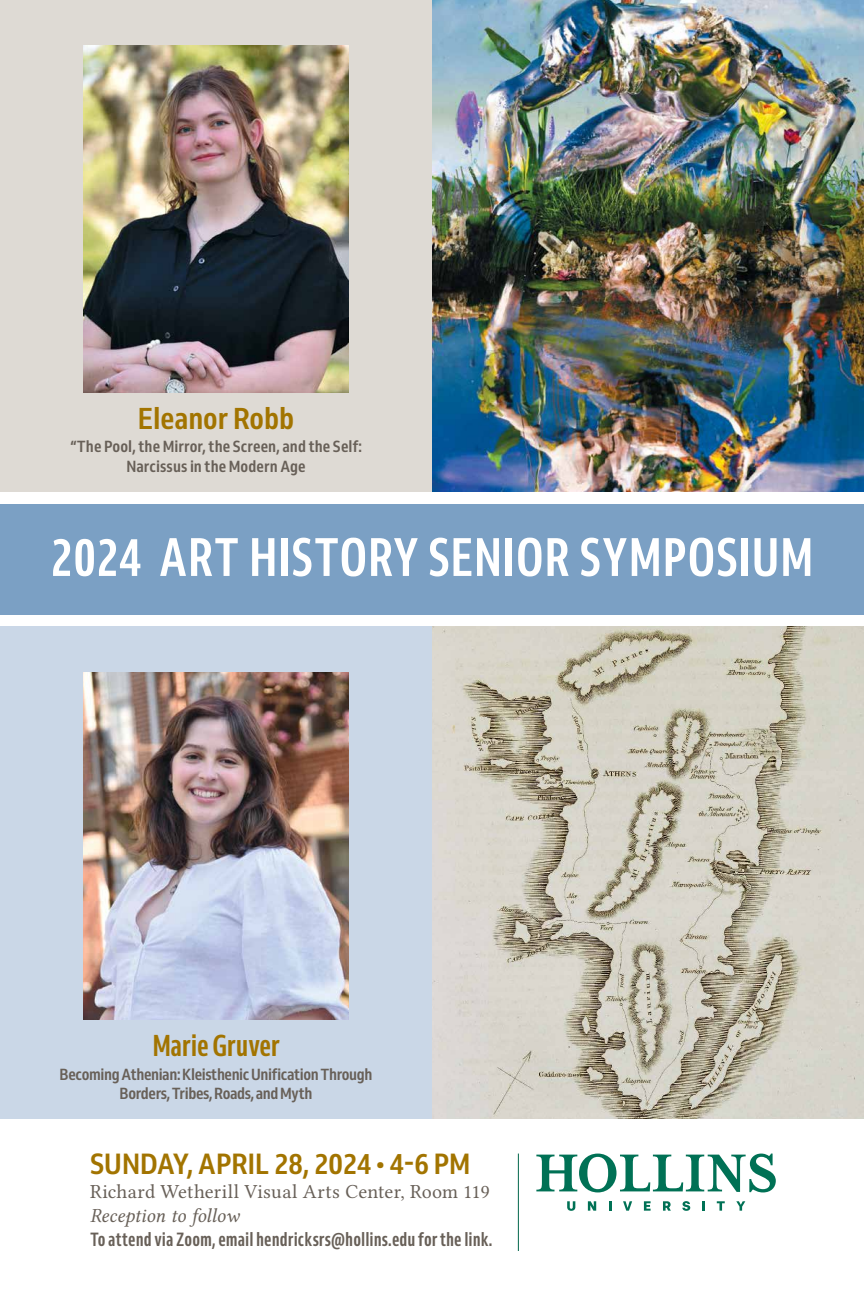
<style>
.page{position:relative;width:864px;height:1296px;background:#fff}
.page>*{position:absolute;margin:0;border:0;box-sizing:border-box;transform-origin:0 0}
.t1{font:700 condensed 54px "Venn";letter-spacing:.015em;color:#fff}
.t2{font:700 30px "Venn Semi Cd";color:#a27400}
.t3{font:700 condensed 30px "Venn";letter-spacing:-.01em;color:#a27400}
.t4{font:700 29px "Venn Semi Cd";color:#a27400}
.t5{font:20px "Lin Libertine O";letter-spacing:.01em;color:#686058}
.t6{font:20px "Lin Libertine OI";letter-spacing:-.005em;color:#686058}
.t7{font:700 condensed 19px "Venn";letter-spacing:.005em;color:#686058}
.t8{font:700 16px/19.2px "Venn Semi Cd";letter-spacing:-.02em;color:#686058;text-align:center}
.t9{font:700 16px/19.2px "Venn Semi Cd";letter-spacing:.005em;color:#686058;text-align:center}
.s1{font-size:24px}
</style>
<div class="page">
<div style="left:0;top:627px;width:432px;height:492px;background:#cad7e7"></div>
<div style="left:0;top:0;width:432px;height:492px;background:#dedad4"></div>
<svg style="left:536px;top:1154px;width:240px;height:38px"></svg>
<svg style="left:567px;top:1201px;width:8px;height:10px"></svg>
<svg style="left:588px;top:1201px;width:8px;height:10px"></svg>
<svg style="left:609px;top:1201px;width:2px;height:10px"></svg>
<svg style="left:623px;top:1201px;width:9px;height:10px"></svg>
<svg style="left:644px;top:1201px;width:7px;height:10px"></svg>
<svg style="left:663px;top:1201px;width:8px;height:10px"></svg>
<svg style="left:682px;top:1201px;width:8px;height:10px"></svg>
<svg style="left:702px;top:1201px;width:3px;height:10px"></svg>
<svg style="left:717px;top:1201px;width:8px;height:10px"></svg>
<svg style="left:736px;top:1201px;width:9px;height:10px"></svg>
<hr style="left:518px;top:1154px;width:1px;height:97px;background:#006649">
<img style="left:84px;top:45px;width:264px;height:347px">
<div style="left:0;top:504px;width:864px;height:110px;background:#7ba0c4"></div>
<img style="left:432px;top:0;width:432px;height:492px">
<img style="left:84px;top:672px;width:264px;height:347px">
<img style="left:432px;top:627px;width:432px;height:492px">
<h2 class="t2" style="left:138px;top:400px;width:158px">Eleanor Robb</h2>
<p class="t9" style="left:70px;top:437px;width:293px">“The Pool, the Mirror, the Screen, and the Self:<br>Narcissus in the Modern Age</p>
<h1 class="t1" style="left:50px;top:525px;width:765px">2024 ART HISTORY SENIOR SYMPOSIUM</h1>
<h2 class="t3" style="left:152px;top:1028px;width:129px">Marie Gruver</h2>
<p class="t8" style="left:60px;top:1064px;width:314px">Becoming Athenian: Kleisthenic Unification Through<br>Borders, Tribes, Roads, and Myth</p>
<h3 class="t4" style="left:90px;top:1146px;width:382px">SUNDAY, APRIL 28, 2024 <span class="s1">•</span> 4-6 PM</h3>
<p class="t5" style="left:90px;top:1175px;width:401px">Richard Wetherill Visual Arts Center, Room 119</p>
<p class="t6" style="left:90px;top:1204px;width:151px">Reception to follow</p>
<p class="t7" style="left:90px;top:1228px;width:404px">To attend via Zoom, email hendricksrs@hollins.edu for the link.</p>
</div>
